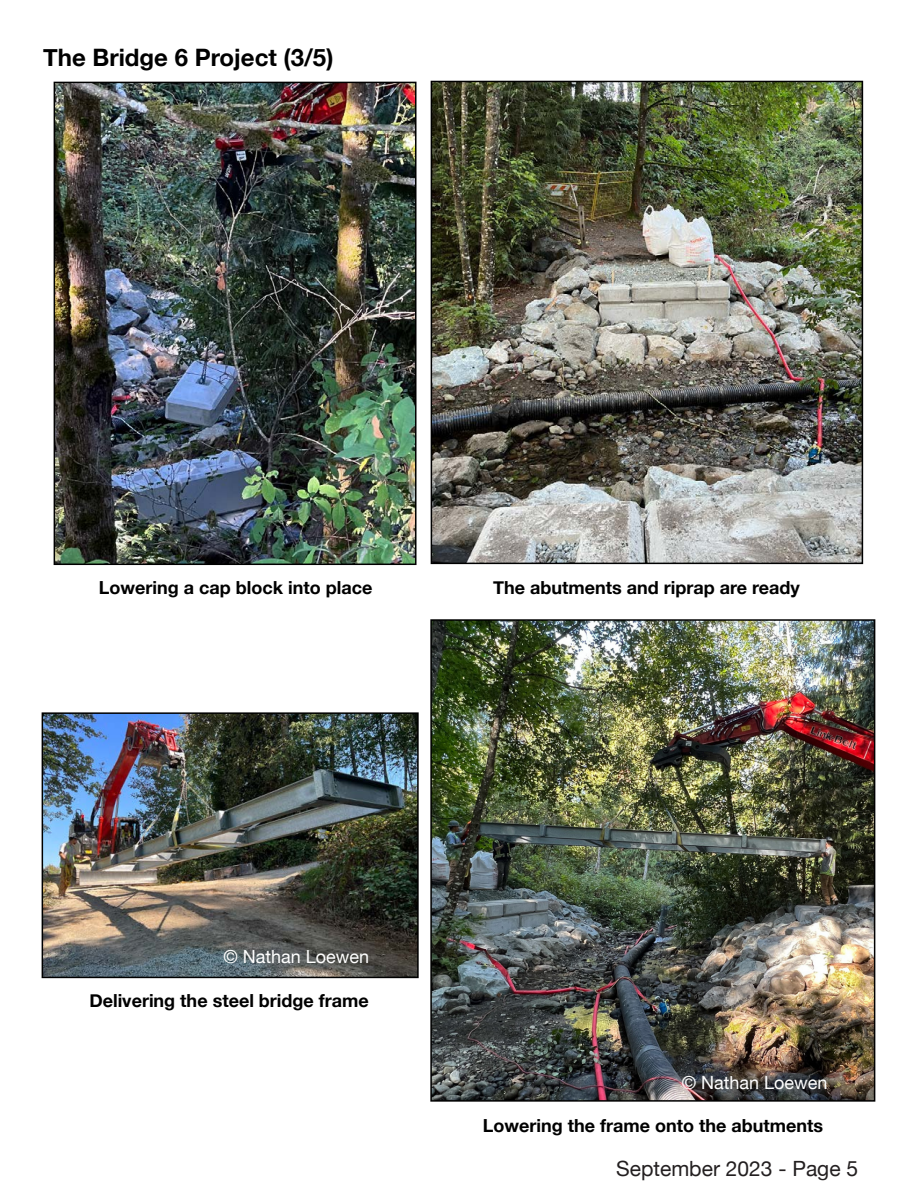
<style>
.page{position:relative;width:918px;height:1188px;background:#fff}
.page>*{position:absolute;margin:0;border:0;box-sizing:border-box;transform-origin:0 0}
.t1{font:700 24px "Helvetica Neue";color:#000}
.t2{font:21px "Helvetica Neue";color:#231f20}
.t3{font:700 18px "Helvetica Neue";color:#000}
.t4{font:18px "Helvetica Neue";color:#fff}
</style>
<div class="page">
<img style="left:57px;top:85px;width:357px;height:477px">
<div style="left:54px;top:82px;width:363px;height:483px;border:2px solid #000"></div>
<img style="left:434px;top:84px;width:426px;height:477px">
<div style="left:431px;top:81px;width:432px;height:483px;border:2px solid #000"></div>
<img style="left:433px;top:622px;width:439px;height:477px">
<div style="left:430px;top:619px;width:445px;height:483px;border:2px solid #000"></div>
<img style="left:45px;top:715px;width:371px;height:260px">
<div style="left:42px;top:712px;width:377px;height:266px;border:2px solid #000"></div>
<h1 class="t1" style="left:43px;top:39px;width:292px">The Bridge 6 Project (3/5)</h1>
<p class="t3" style="left:99px;top:573px;width:275px">Lowering a cap block into place</p>
<p class="t3" style="left:493px;top:573px;width:308px">The abutments and riprap are ready</p>
<p class="t4" style="left:224px;top:944px;width:147px">© Nathan Loewen</p>
<p class="t3" style="left:89px;top:987px;width:281px">Delivering the steel bridge frame</p>
<p class="t4" style="left:682px;top:1070px;width:147px">© Nathan Loewen</p>
<p class="t3" style="left:483px;top:1111px;width:342px">Lowering the frame onto the abutments</p>
<p class="t2" style="left:616px;top:1154px;width:243px">September 2023 - Page 5</p>
</div>
